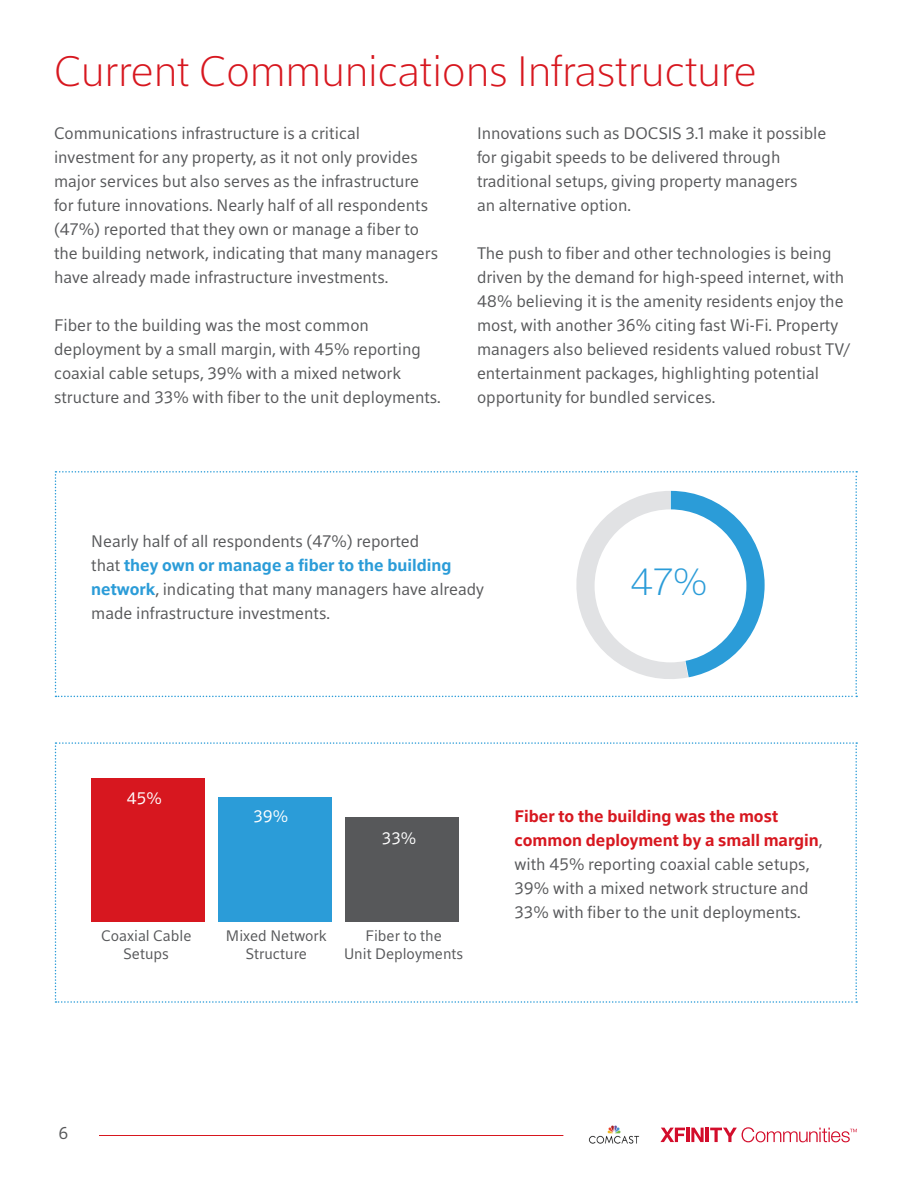
<style>
.page{position:relative;width:918px;height:1188px;background:#fff}
.page>*{position:absolute;margin:0;border:0;box-sizing:border-box;transform-origin:0 0}
.t1{font:300 expanded 42px "XFINITY Standard";color:#d7171f}
.t2{font:300 expanded 37.5px "XFINITY Standard";color:#2b9cd8}
.t3{font:16.5px/24px "XFINITY Standard";color:#57585a}
.t4{font:16.5px "XFINITY Standard";color:#fff}
.t5{font:15px/18px "XFINITY Standard";color:#57585a;text-align:center}
.s1{font-weight:700;color:#2b9cd8}
.s2{font-weight:700;color:#d7171f}
</style>
<div class="page">
<hr style="left:99px;top:1135px;width:464px;height:1px;background:#d7171f">
<svg style="left:660px;top:1128px;width:25px;height:14px"></svg>
<hr style="left:686px;top:1128px;width:4px;height:14px;background:#d30d2b">
<svg style="left:691px;top:1128px;width:13px;height:14px"></svg>
<hr style="left:705px;top:1128px;width:4px;height:14px;background:#d30d2b">
<svg style="left:710px;top:1127px;width:147px;height:15px"></svg>
<img style="left:588px;top:1125px;width:52px;height:19px">
<svg style="left:55px;top:742px;width:802px;height:261px"></svg>
<svg style="left:55px;top:471px;width:802px;height:226px"></svg>
<div style="left:595px;top:509px;width:151px;height:153px;background:#fff;border-radius:50%"></div>
<div style="left:345px;top:817px;width:114px;height:105px;background:#57585a"></div>
<div style="left:218px;top:798px;width:114px;height:124px;background:#2b9cd8"></div>
<div style="left:91px;top:779px;width:114px;height:143px;background:#d7171f"></div>
<p class="t1" style="left:54px;top:46px;width:704px">Current Communications Infrastructure</p>
<p class="t3" style="left:54px;top:121px;width:386px">Communications infrastructure is a critical investment for any property, as it not only provides major services but also serves as the infrastructure for future innovations. Nearly half of all respondents (47%) reported that they own or manage a fiber to the building network, indicating that many managers have already made infrastructure investments.</p>
<p class="t3" style="left:54px;top:313px;width:388px">Fiber to the building was the most common deployment by a small margin, with 45% reporting coaxial cable setups, 39% with a mixed network structure and 33% with fiber to the unit deployments.</p>
<p class="t3" style="left:477px;top:121px;width:351px">Innovations such as DOCSIS 3.1 make it possible for gigabit speeds to be delivered through traditional setups, giving property managers<br>an alternative option.</p>
<p class="t3" style="left:477px;top:241px;width:375px">The push to fiber and other technologies is being driven by the demand for high-speed internet, with 48% believing it is the amenity residents enjoy the most, with another 36% citing fast Wi-Fi. Property managers also believed residents valued robust TV/ entertainment packages, highlighting potential opportunity for bundled services.</p>
<p class="t3" style="left:91px;top:529px;width:394px">Nearly half of all respondents (47%) reported<br>that <span class="s1">they own or manage a fiber to the building network</span>, indicating that many managers have already made infrastructure investments.</p>
<p class="t2" style="left:631px;top:559px;width:78px">47%</p>
<p class="t4" style="left:127px;top:788px;width:37px">45%</p>
<p class="t4" style="left:254px;top:806px;width:36px">39%</p>
<p class="t4" style="left:382px;top:828px;width:36px">33%</p>
<p class="t5" style="left:101px;top:927px;width:92px">Coaxial Cable<br>Setups</p>
<p class="t5" style="left:226px;top:927px;width:102px">Mixed Network</p>
<p class="t5" style="left:246px;top:945px;width:62px">Structure</p>
<p class="t5" style="left:365px;top:927px;width:78px">Fiber to the</p>
<p class="t5" style="left:344px;top:945px;width:121px">Unit Deployments</p>
<p class="t3" style="left:514px;top:804px;width:309px"><span class="s2">Fiber to the building was the most common deployment by a small margin</span>, with 45% reporting coaxial cable setups, 39% with a mixed network structure and 33% with fiber to the unit deployments.</p>
<p class="t3" style="left:58px;top:1121px;width:11px">6</p>
</div>
